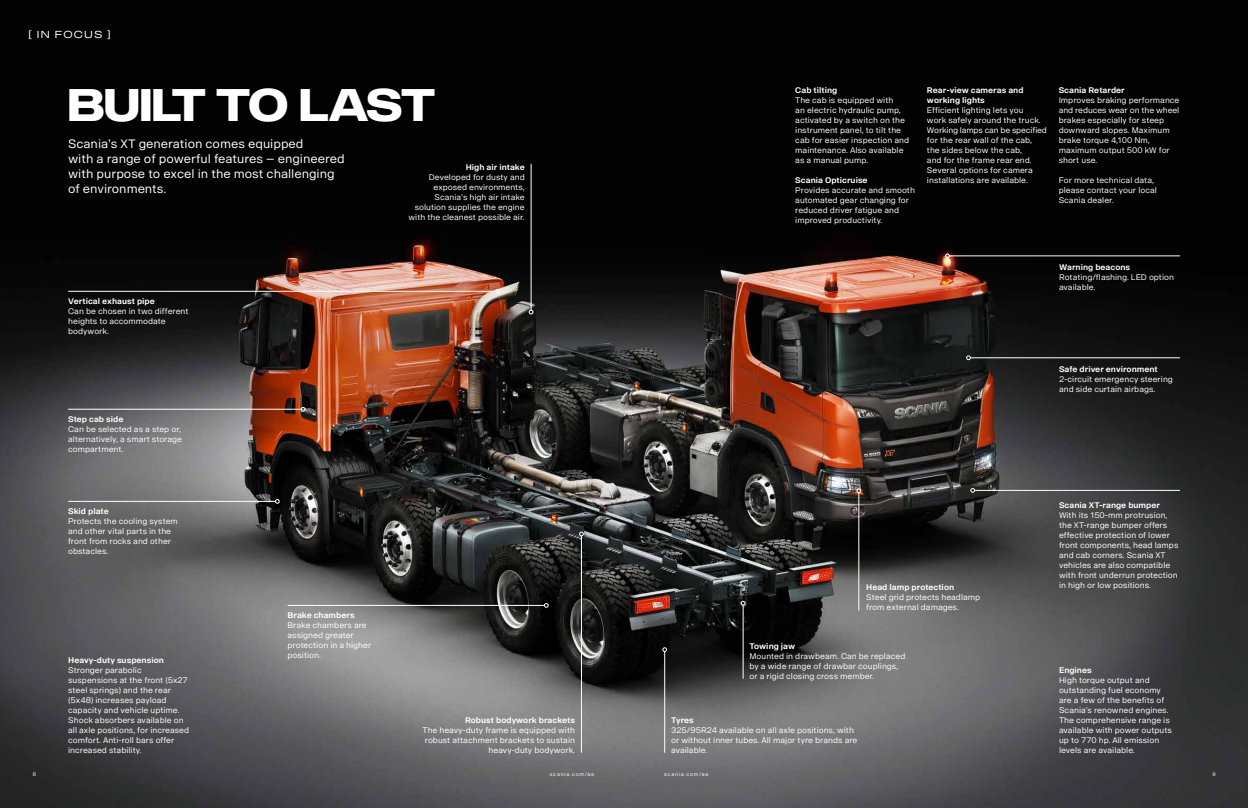
<style>
.page{position:relative;width:1248px;height:808px;background:#fff}
.page>*{position:absolute;margin:0;border:0;box-sizing:border-box;transform-origin:0 0}
.t1{font:700 45px "Scania Sans Headline";letter-spacing:-.015em;color:#fff}
.t2{font:12px/15px "Scania Sans";color:#fff}
.t3{font:10px "Scania Sans Headline";letter-spacing:.13em;color:#fff}
.t4{font:8px/10px "Scania Sans";color:#fff}
.t5{font:700 8px/10px "Scania Sans";color:#fff}
.t6{font:5px "Scania Sans";letter-spacing:.145em;color:#fff}
</style>
<div class="page">
<img style="left:0;top:0;width:1247px;height:808px">
<hr style="left:531px;top:164px;width:1px;height:146px;background:#fff">
<svg style="left:529px;top:310px;width:4px;height:4px"></svg>
<hr style="left:68px;top:291px;width:427px;height:1px;background:#fff">
<svg style="left:495px;top:289px;width:4px;height:4px"></svg>
<hr style="left:68px;top:409px;width:233px;height:1px;background:#fff">
<svg style="left:301px;top:407px;width:4px;height:4px"></svg>
<hr style="left:974px;top:490px;width:205px;height:1px;background:#fff">
<svg style="left:970px;top:488px;width:4px;height:4px"></svg>
<hr style="left:970px;top:357px;width:209px;height:1px;background:#fff">
<svg style="left:966px;top:356px;width:4px;height:4px"></svg>
<hr style="left:949px;top:256px;width:230px;height:1px;background:#fff">
<svg style="left:945px;top:254px;width:4px;height:4px"></svg>
<hr style="left:68px;top:501px;width:207px;height:1px;background:#fff">
<svg style="left:275px;top:499px;width:4px;height:4px"></svg>
<hr style="left:287px;top:605px;width:257px;height:1px;background:#fff">
<svg style="left:544px;top:603px;width:4px;height:4px"></svg>
<hr style="left:664px;top:651px;width:1px;height:102px;background:#fff">
<svg style="left:662px;top:647px;width:4px;height:5px"></svg>
<hr style="left:742px;top:605px;width:1px;height:74px;background:#fff">
<svg style="left:741px;top:601px;width:4px;height:4px"></svg>
<hr style="left:581px;top:536px;width:1px;height:217px;background:#fff">
<svg style="left:579px;top:532px;width:4px;height:4px"></svg>
<hr style="left:858px;top:493px;width:1px;height:117px;background:#fff">
<svg style="left:856px;top:489px;width:4px;height:4px"></svg>
<p class="t3" style="left:28px;top:29px;width:84px">[ IN FOCUS ]</p>
<h1 class="t1" style="left:68px;top:78px;width:369px">BUILT TO LAST</h1>
<h2 class="t2" style="left:68px;top:136px;width:278px">Scania’s XT generation comes equipped<br>with a range of powerful features – engineered with purpose to excel in the most challenging of environments.</h2>
<p class="t5" style="left:465px;top:162px;width:60px">High air intake</p>
<p class="t4" style="left:408px;top:172px;width:118px;text-align:right">Developed for dusty and exposed environments,<br>Scania’s high air intake solution supplies the engine with the cleanest possible air.</p>
<p class="t5" style="left:68px;top:296px;width:88px">Vertical exhaust pipe</p>
<p class="t4" style="left:68px;top:306px;width:122px">Can be chosen in two different heights to accommodate bodywork.</p>
<p class="t5" style="left:68px;top:414px;width:57px">Step cab side</p>
<p class="t4" style="left:68px;top:424px;width:115px;text-align:justify">Can be selected as a step or, alternatively, a smart storage compartment.</p>
<p class="t5" style="left:68px;top:506px;width:42px">Skid plate</p>
<p class="t4" style="left:68px;top:516px;width:111px">Protects the cooling system and other vital parts in the front from rocks and other obstacles.</p>
<p class="t5" style="left:68px;top:655px;width:97px">Heavy-duty suspension</p>
<p class="t4" style="left:68px;top:665px;width:122px">Stronger parabolic suspensions at the front (5x27 steel springs) and the rear (5x48) increases payload capacity and vehicle uptime.<br>Shock absorbers available on all axle positions, for increased comfort. Anti-roll bars offer increased stability.</p>
<p class="t5" style="left:287px;top:610px;width:69px">Brake chambers</p>
<p class="t4" style="left:287px;top:620px;width:85px">Brake chambers are assigned greater protection in a higher position.</p>
<p class="t5" style="left:465px;top:715px;width:111px">Robust bodywork brackets</p>
<p class="t4" style="left:422px;top:725px;width:154px;text-align:right">The heavy-duty frame is equipped with robust attachment brackets to sustain heavy-duty bodywork.</p>
<p class="t5" style="left:795px;top:85px;width:44px">Cab tilting</p>
<p class="t4" style="left:795px;top:95px;width:115px">The cab is equipped with<br>an electric hydraulic pump, activated by a switch on the instrument panel, to tilt the cab for easier inspection and maintenance. Also available as a manual pump.</p>
<p class="t5" style="left:795px;top:175px;width:74px">Scania Opticruise</p>
<p class="t4" style="left:795px;top:185px;width:121px">Provides accurate and smooth automated gear changing for reduced driver fatigue and improved productivity.</p>
<p class="t5" style="left:926px;top:85px;width:98px">Rear-view cameras and working lights</p>
<p class="t4" style="left:926px;top:105px;width:121px">Efficient lighting lets you<br>work safely around the truck.<br>Working lamps can be specified for the rear wall of the cab,<br>the sides below the cab,<br>and for the frame rear end.<br>Several options for camera installations are available.</p>
<p class="t5" style="left:1058px;top:85px;width:68px">Scania Retarder</p>
<p class="t4" style="left:1058px;top:95px;width:122px">Improves braking performance and reduces wear on the wheel brakes especially for steep downward slopes. Maximum brake torque 4,100 Nm, maximum output 500 kW for short use.</p>
<p class="t4" style="left:1058px;top:175px;width:100px">For more technical data, please contact your local<br>Scania dealer.</p>
<p class="t5" style="left:1058px;top:262px;width:73px">Warning beacons</p>
<p class="t4" style="left:1058px;top:272px;width:116px">Rotating/flashing. LED option available.</p>
<p class="t5" style="left:1058px;top:364px;width:100px">Safe driver environment</p>
<p class="t4" style="left:1058px;top:374px;width:115px">2-circuit emergency steering and side curtain airbags.</p>
<p class="t5" style="left:866px;top:583px;width:89px">Head lamp protection</p>
<p class="t4" style="left:866px;top:593px;width:116px">Steel grid protects headlamp from external damages.</p>
<p class="t5" style="left:749px;top:641px;width:47px">Towing jaw</p>
<p class="t4" style="left:749px;top:651px;width:157px">Mounted in drawbeam. Can be replaced by a wide range of drawbar couplings, or a rigid closing cross member.</p>
<p class="t5" style="left:671px;top:715px;width:24px">Tyres</p>
<p class="t4" style="left:671px;top:725px;width:188px">325/95R24 available on all axle positions, with or without inner tubes. All major tyre brands are available.</p>
<p class="t5" style="left:1058px;top:500px;width:103px">Scania XT-range bumper</p>
<p class="t4" style="left:1058px;top:510px;width:121px">With its 150-mm protrusion, the XT-range bumper offers effective protection of lower front components, head lamps and cab corners. Scania XT vehicles are also compatible with front underrun protection in high or low positions.</p>
<p class="t5" style="left:1058px;top:665px;width:34px">Engines</p>
<p class="t4" style="left:1058px;top:675px;width:114px">High torque output and outstanding fuel economy are a few of the benefits of<br>Scania’s renowned engines.<br>The comprehensive range is available with power outputs up to 770 hp. All emission levels are available.</p>
<p class="t6" style="left:33px;top:771px;width:5px">8</p>
<p class="t6" style="left:549px;top:771px;width:46px">scania.com/ae</p>
<p class="t6" style="left:664px;top:771px;width:46px">scania.com/ae</p>
<p class="t6" style="left:1212px;top:771px;width:5px">9</p>
</div>
